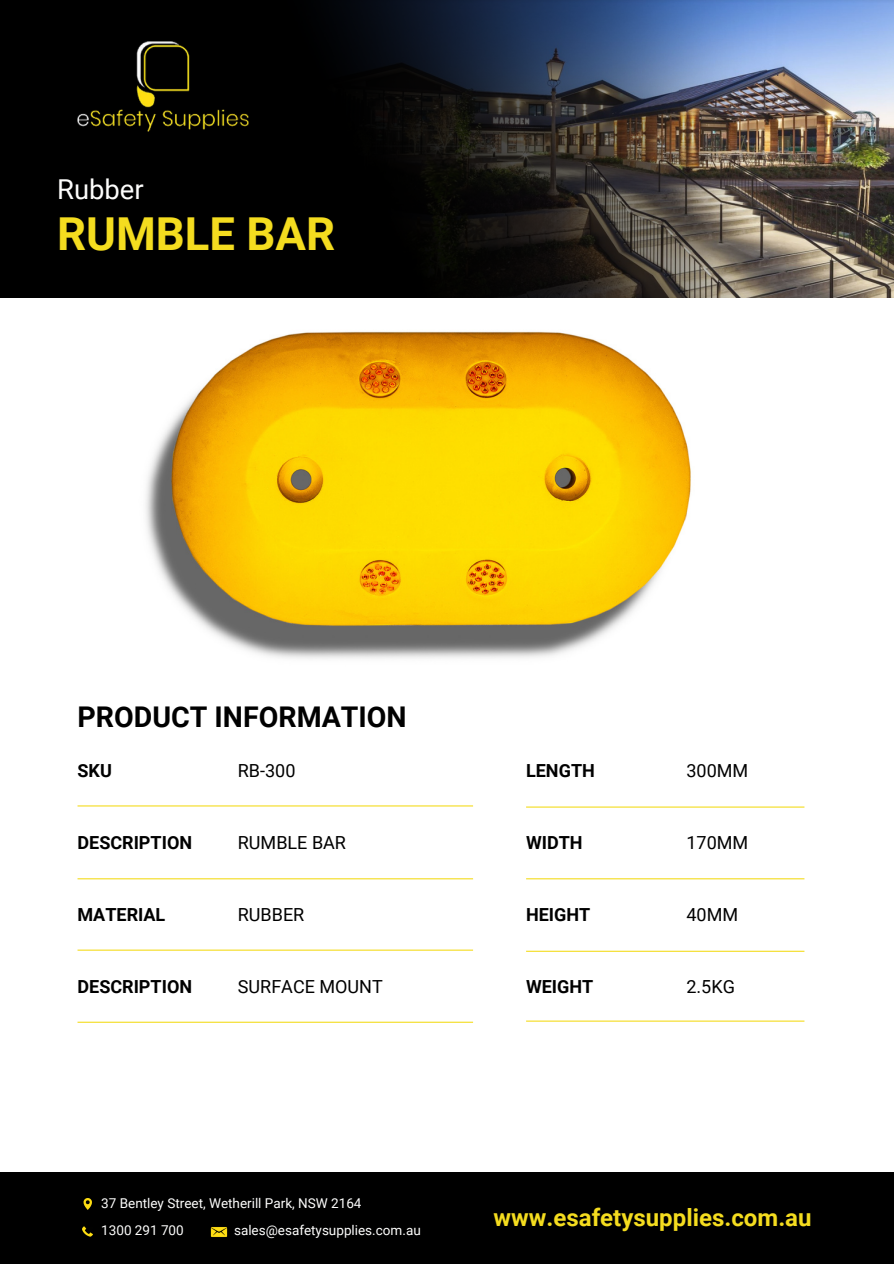
<style>
.page{position:relative;width:894px;height:1264px;background:#fff}
.page>*{position:absolute;margin:0;border:0;box-sizing:border-box;transform-origin:0 0}
.t1{font:700 45.45px "Roboto";color:#f4dc1f}
.t2{font:700 28.5px "Roboto";color:#000}
.t3{font:27.45px "Roboto";color:#fdfdfc}
.t4{font:700 24px "Roboto";color:#f4dc1f}
.t5{font:700 18px "Roboto";color:#000}
.t6{font:18px "Roboto";color:#000}
.t7{font:13.5px/27px "Roboto";color:#fdfdfc}
</style>
<div class="page">
<hr style="left:77px;top:805px;width:396px;height:1px;background:#f4dc1f">
<hr style="left:526px;top:806px;width:278px;height:1px;background:#f4dc1f">
<hr style="left:77px;top:878px;width:396px;height:1px;background:#f4dc1f">
<hr style="left:526px;top:878px;width:278px;height:1px;background:#f4dc1f">
<hr style="left:77px;top:949px;width:396px;height:1px;background:#f4dc1f">
<hr style="left:77px;top:1021px;width:396px;height:1px;background:#f4dc1f">
<div style="left:0;top:1172px;width:893px;height:91px;background:#000"></div>
<svg style="left:83px;top:1198px;width:9px;height:11px"></svg>
<img style="left:210px;top:1227px;width:18px;height:10px">
<svg style="left:83px;top:1226px;width:10px;height:10px"></svg>
<img style="left:145px;top:331px;width:546px;height:328px">
<img style="left:822px;top:0;width:71px;height:297px">
<img style="left:0;top:0;width:822px;height:297px">
<img style="left:77px;top:41px;width:172px;height:90px">
<hr style="left:526px;top:950px;width:278px;height:1px;background:#f4dc1f">
<hr style="left:526px;top:1020px;width:278px;height:1px;background:#f4dc1f">
<h3 class="t3" style="left:57px;top:174px;width:88px">Rubber</h3>
<h1 class="t1" style="left:57px;top:208px;width:279px">RUMBLE BAR</h1>
<h2 class="t2" style="left:77px;top:701px;width:330px">PRODUCT INFORMATION</h2>
<h3 class="t5" style="left:77px;top:760px;width:36px">SKU</h3>
<h3 class="t6" style="left:238px;top:760px;width:59px">RB-300</h3>
<h3 class="t5" style="left:526px;top:760px;width:70px">LENGTH</h3>
<h3 class="t6" style="left:686px;top:760px;width:63px">300MM</h3>
<h3 class="t5" style="left:77px;top:832px;width:116px">DESCRIPTION</h3>
<h3 class="t6" style="left:238px;top:832px;width:110px">RUMBLE BAR</h3>
<h3 class="t5" style="left:526px;top:832px;width:58px">WIDTH</h3>
<h3 class="t6" style="left:686px;top:832px;width:63px">170MM</h3>
<h3 class="t5" style="left:77px;top:904px;width:89px">MATERIAL</h3>
<h3 class="t6" style="left:238px;top:904px;width:68px">RUBBER</h3>
<h3 class="t5" style="left:526px;top:904px;width:66px">HEIGHT</h3>
<h3 class="t6" style="left:686px;top:904px;width:53px">40MM</h3>
<h3 class="t5" style="left:77px;top:976px;width:116px">DESCRIPTION</h3>
<h3 class="t6" style="left:238px;top:976px;width:146px">SURFACE MOUNT</h3>
<h3 class="t5" style="left:526px;top:976px;width:69px">WEIGHT</h3>
<h3 class="t6" style="left:686px;top:976px;width:50px">2.5KG</h3>
<p class="t7" style="left:101px;top:1189px;width:262px">37 Bentley Street, Wetherill Park, NSW 2164<br>1300 291 700</p>
<p class="t7" style="left:234px;top:1216px;width:188px">sales@esafetysupplies.com.au</p>
<h3 class="t4" style="left:493px;top:1203px;width:319px">www.esafetysupplies.com.au</h3>
</div>
